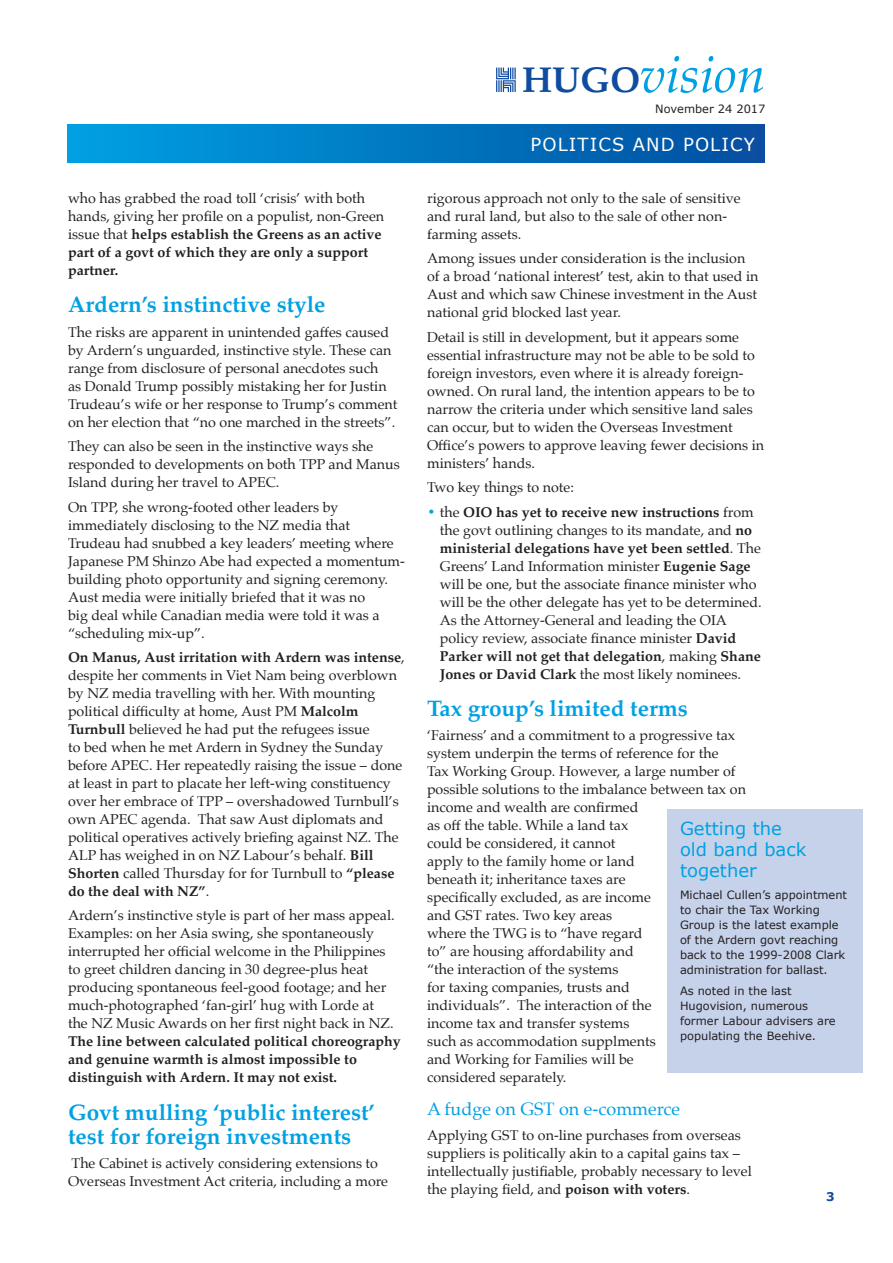
<style>
.page{position:relative;width:893px;height:1263px;background:#fff}
.page>*{position:absolute;margin:0;border:0;box-sizing:border-box;transform-origin:0 0}
.t1{font:italic 51.3px "Palatino";color:#00a1e3}
.t2{font:700 22.5px/24px "Palatino";color:#00a1e3}
.t3{font:18px/21px "Verdana";color:#00a1e3}
.t4{font:18px "Palatino";color:#00a1e3}
.t5{font:18px "Verdana";letter-spacing:.06em;color:#fff}
.t6{font:14.25px/18px "Palatino";color:#231f20}
.t7{font:700 14.25px/18px "Palatino";color:#231f20}
.t8{font:700 12px "Verdana";color:#0f4ca0}
.t9{font:11.4px/15px "Verdana";color:#231f20}
.s1{font-weight:700}
.s2{font-weight:700;font-style:normal;font-size:36px;color:#0f4ca0}
.s3{font-weight:700;color:#00a1e3}
</style>
<div class="page">
<svg style="left:496px;top:68px;width:20px;height:24px"></svg>
<div style="left:67px;top:125px;width:698px;height:38px;background:linear-gradient(to right,#00a1e3,#034ea0)"></div>
<div style="left:667px;top:809px;width:196px;height:263px;background:#c6d2ea"></div>
<p class="t6" style="left:68px;top:189px;width:318px">who has grabbed the road toll ‘crisis’ with both hands, giving her profile on a populist, non-Green issue that <span class="s1">helps establish the Greens as an active part of a govt of which they are only a support partner.</span></p>
<h2 class="t2" style="left:68px;top:292px;width:259px">Ardern’s instinctive style</h2>
<p class="t6" style="left:68px;top:323px;width:331px">The risks are apparent in unintended gaffes caused by Ardern’s unguarded, instinctive style. These can range from disclosure of personal anecdotes such<br>as Donald Trump possibly mistaking her for Justin Trudeau’s wife or her response to Trump’s comment on her election that “no one marched in the streets”.</p>
<p class="t6" style="left:68px;top:437px;width:333px">They can also be seen in the instinctive ways she responded to developments on both TPP and Manus<br>Island during her travel to APEC.</p>
<p class="t6" style="left:68px;top:498px;width:338px">On TPP, she wrong-footed other leaders by immediately disclosing to the NZ media that Trudeau had snubbed a key leaders’ meeting where Japanese PM Shinzo Abe had expected a momentum&shy;building photo opportunity and signing ceremony.<br>Aust media were initially briefed that it was no<br>big deal while Canadian media were told it was a “scheduling mix-up”.</p>
<p class="t6" style="left:68px;top:648px;width:338px"><span class="s1">On Manus, Aust irritation with Ardern was intense</span>, despite her comments in Viet Nam being overblown by NZ media travelling with her. With mounting political difficulty at home, Aust PM <span class="s1">Malcolm Turnbull</span> believed he had put the refugees issue<br>to bed when he met Ardern in Sydney the Sunday before APEC. Her repeatedly raising the issue – done at least in part to placate her left-wing constituency over her embrace of TPP – overshadowed Turnbull’s own APEC agenda. That saw Aust diplomats and political operatives actively briefing against NZ. The ALP has weighed in on NZ Labour’s behalf. <span class="s1">Bill Shorten</span> called Thursday for for Turnbull to <span class="s1">“please do the deal with NZ”</span>.</p>
<p class="t6" style="left:68px;top:906px;width:328px">Ardern’s instinctive style is part of her mass appeal.<br>Examples: on her Asia swing, she spontaneously interrupted her official welcome in the Philippines to greet children dancing in 30 degree-plus heat producing spontaneous feel-good footage; and her much-photographed ‘fan-girl’ hug with Lorde at the NZ Music Awards on her first night back in NZ.</p>
<p class="t7" style="left:68px;top:1032px;width:334px">The line between calculated political choreography and genuine warmth is almost impossible to distinguish with Ardern. It may not exist.</p>
<h2 class="t2" style="left:68px;top:1100px;width:308px">Govt mulling ‘public interest’ test for foreign investments</h2>
<p class="t6" style="left:68px;top:1154px;width:321px">The Cabinet is actively considering extensions to<br>Overseas Investment Act criteria, including a more</p>
<h1 class="t1" style="left:522px;top:31px;width:245px"><span class="s2">HUGO</span>vision</h1>
<p class="t9" style="left:655px;top:102px;width:112px">November 24 2017</p>
<p class="t5" style="left:531px;top:132px;width:226px">POLITICS AND POLICY</p>
<p class="t6" style="left:427px;top:189px;width:315px">rigorous approach not only to the sale of sensitive and rural land, but also to the sale of other non&shy;farming assets.</p>
<p class="t6" style="left:427px;top:250px;width:333px">Among issues under consideration is the inclusion of a broad ‘national interest’ test, akin to that used in Aust and which saw Chinese investment in the Aust national grid blocked last year.</p>
<p class="t6" style="left:427px;top:328px;width:338px">Detail is still in development, but it appears some essential infrastructure may not be able to be sold to foreign investors, even where it is already foreign&shy;owned. On rural land, the intention appears to be to narrow the criteria under which sensitive land sales can occur, but to widen the Overseas Investment Office’s powers to approve leaving fewer decisions in ministers’ hands.</p>
<p class="t6" style="left:427px;top:478px;width:148px">Two key things to note:</p>
<p class="t6" style="left:440px;top:503px;width:323px;text-indent:-13px"><span class="s3">•</span> the <span class="s1">OIO has yet to receive new instructions</span> from the govt outlining changes to its mandate, and <span class="s1">no ministerial delegations have yet been settled</span>. The Greens’ Land Information minister <span class="s1">Eugenie Sage </span>will be one, but the associate finance minister who will be the other delegate has yet to be determined.<br>As the Attorney-General and leading the OIA policy review, associate finance minister <span class="s1">David Parker will not get that delegation</span>, making <span class="s1">Shane Jones or David Clark</span> the most likely nominees.</p>
<h2 class="t2" style="left:427px;top:696px;width:262px">Tax group’s limited terms</h2>
<p class="t6" style="left:427px;top:726px;width:320px">‘Fairness’ and a commitment to a progressive tax system underpin the terms of reference for the<br>Tax Working Group. However, a large number of possible solutions to the imbalance between tax on income and wealth are confirmed<br>as off the table. While a land tax<br>could be considered, it cannot<br>apply to the family home or land<br>beneath it; inheritance taxes are<br>specifically excluded, as are income<br>and GST rates. Two key areas<br>where the TWG is to “have regard<br>to” are housing affordability and<br>“the interaction of the systems<br>for taxing companies, trusts and<br>individuals”. The interaction of the<br>income tax and transfer systems<br>such as accommodation supplments<br>and Working for Families will be<br>considered separately.</p>
<p class="t4" style="left:427px;top:1094px;width:255px">A fudge on GST on e-commerce</p>
<p class="t6" style="left:427px;top:1126px;width:326px">Applying GST to on-line purchases from overseas suppliers is politically akin to a capital gains tax – intellectually justifiable, probably necessary to level the playing field, and <span class="s1">poison with voters</span>.</p>
<p class="t3" style="left:680px;top:818px;width:128px">Getting the old band back together</p>
<p class="t9" style="left:680px;top:887px;width:169px">Michael Cullen’s appointment to chair the Tax Working<br>Group is the latest example of the Ardern govt reaching back to the 1999-2008 Clark administration for ballast.</p>
<p class="t9" style="left:680px;top:983px;width:157px">As noted in the last<br>Hugovision, numerous former Labour advisers are populating the Beehive.</p>
<p class="t8" style="left:826px;top:1188px;width:10px">3</p>
</div>
